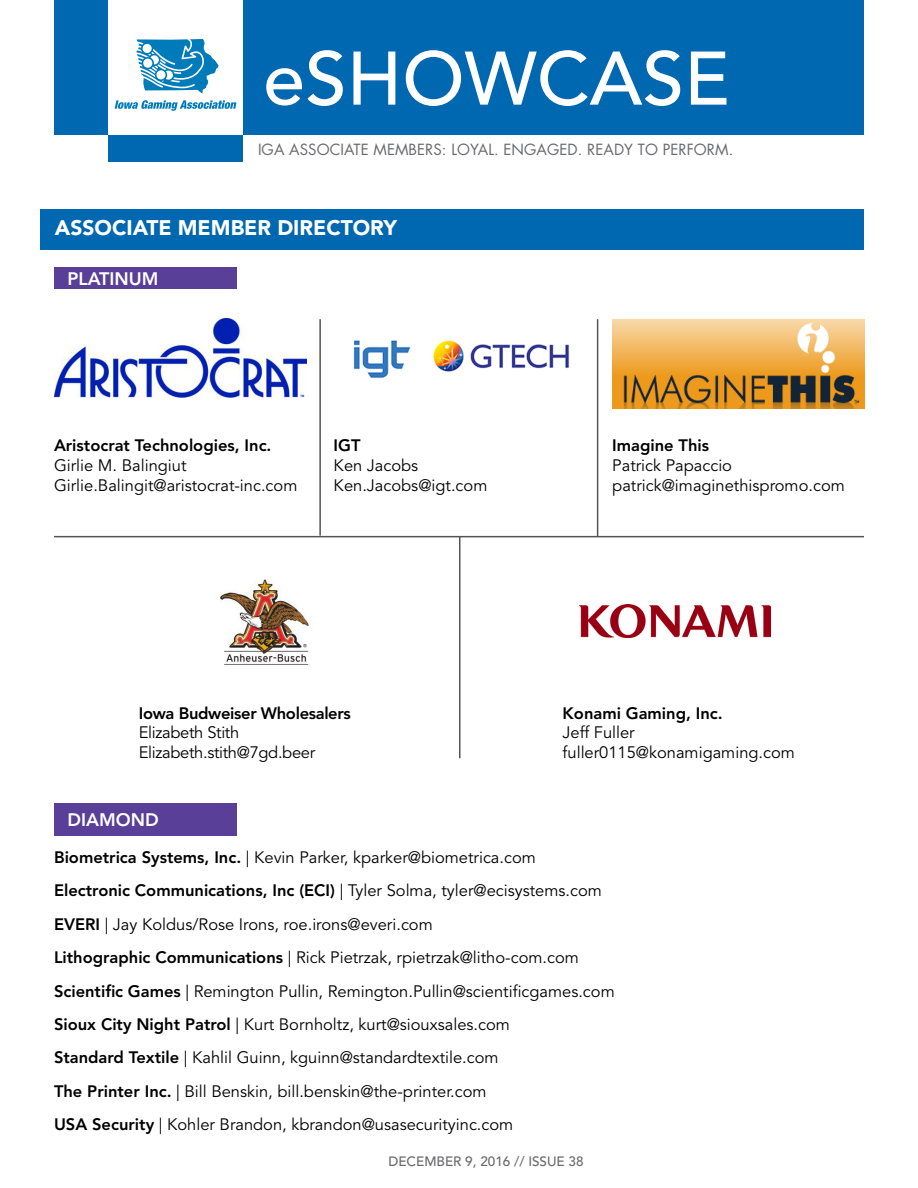
<style>
.page{position:relative;width:918px;height:1188px;background:#fff}
.page>*{position:absolute;margin:0;border:0;box-sizing:border-box;transform-origin:0 0}
.t1{font:500 75px "Avenir";color:#fff}
.t2{font:900 21px "Avenir";color:#fff}
.t3{font:800 18px "Avenir";color:#fff}
.t4{font:16.5px/33.5px "Avenir";color:#000}
.t5{font:800 16.5px "Avenir";color:#000}
.t6{font:16.5px/19.8px "Avenir";letter-spacing:-.02em;color:#000}
.t7{font:800 16.5px "Avenir";letter-spacing:-.02em;color:#000}
.t8{font:15px "Futura";letter-spacing:.005em;color:#696a6d}
.t9{font:500 13.5px "Avenir";color:#696a6d}
.s1{font-weight:800}
</style>
<div class="page">
<div style="left:54px;top:0;width:810px;height:135px;background:#0067b1"></div>
<div style="left:108px;top:0;width:135px;height:162px;background:#fff"></div>
<svg style="left:115px;top:100px;width:121px;height:11px"></svg>
<svg style="left:136px;top:39px;width:83px;height:55px"></svg>
<div style="left:108px;top:135px;width:135px;height:27px;background:#0067b1"></div>
<div style="left:40px;top:209px;width:824px;height:41px;background:#0067b1"></div>
<div style="left:54px;top:268px;width:183px;height:21px;background:#5a3f99"></div>
<img style="left:55px;top:318px;width:252px;height:79px">
<img style="left:353px;top:340px;width:217px;height:39px">
<img style="left:612px;top:319px;width:252px;height:90px">
<hr style="left:54px;top:536px;width:810px;height:1px;background:#545456">
<img style="left:220px;top:578px;width:89px;height:87px">
<hr style="left:319px;top:319px;width:2px;height:217px;background:#545456">
<hr style="left:597px;top:319px;width:1px;height:218px;background:#545456">
<hr style="left:459px;top:537px;width:1px;height:221px;background:#545456">
<div style="left:54px;top:803px;width:183px;height:33px;background:#5a3f99"></div>
<img style="left:579px;top:605px;width:192px;height:32px">
<h1 class="t1" style="left:263px;top:35px;width:468px">ESHOWCASE</h1>
<p class="t8" style="left:258px;top:140px;width:279px">IGA ASSOCIATE MEMBERS: LOYAL. ENGAG</p>
<p class="t8" style="left:559px;top:140px;width:175px">ED. READY TO PERFORM.</p>
<p class="t2" style="left:55px;top:215px;width:344px">ASSOCIATE MEMBER DI RECTORY</p>
<p class="t3" style="left:68px;top:268px;width:93px">Platinum</p>
<p class="t5" style="left:54px;top:436px;width:219px">Aristocrat Technologies, Inc.</p>
<p class="t4" style="left:54px;top:456px;width:245px;line-height:19.8px">Girlie M. Balingiut<br>Girlie.Balingit@aristocrat-inc.com</p>
<p class="t5" style="left:334px;top:436px;width:28px">IGT</p>
<p class="t4" style="left:334px;top:456px;width:155px;line-height:19.8px">Ken Jacobs<br>Ken.Jacobs@igt.com</p>
<p class="t5" style="left:612px;top:436px;width:98px">Imagine This</p>
<p class="t4" style="left:612px;top:456px;width:234px;line-height:19.8px">Patrick Papaccio patrick@imaginethispromo.com</p>
<p class="t7" style="left:139px;top:703px;width:214px">Iowa Budweiser Wholesalers</p>
<p class="t6" style="left:139px;top:723px;width:178px">Elizabeth Stith<br>Elizabeth.stith@7gd.beer</p>
<p class="t3" style="left:68px;top:809px;width:90px">diamond</p>
<p class="t5" style="left:563px;top:703px;width:162px">Konami Gaming, Inc.</p>
<p class="t4" style="left:563px;top:723px;width:234px;line-height:19.8px">Jeff Fuller fuller0115@konamigaming.com</p>
<p class="t4" style="left:54px;top:841px;width:562px"><span class="s1">Biometrica Systems, Inc.</span> | Kevin Parker, kparker@biometrica.com <span class="s1">Electronic Communications, Inc (ECI)</span> | Tyler Solma, tyler@ecisystems.com <span class="s1">EVERI</span> | Jay Koldus/Rose Irons, roe.irons@everi.com<br><span class="s1">Lithographic Communications</span> | Rick Pietrzak, rpietrzak@litho-com.com <span class="s1">Scientific Games</span> | Remington Pullin, Remington.Pullin@scientificgames.com <span class="s1">Sioux City N ight Patrol</span> | Kurt Bornholtz, kurt@siouxsales.com<br><span class="s1">Standard Textile</span> | Kahlil Guinn, kguinn@standardtextile.com<br><span class="s1">The Printer Inc.</span> | Bill Benskin, bill.benskin@the-printer.com<br><span class="s1">USA Security</span> | Kohler Brandon, kbrandon@usasecurityinc.com</p>
<p class="t9" style="left:388px;top:1154px;width:197px">DECEMBER 9, 2016 // ISSUE 38</p>
</div>
